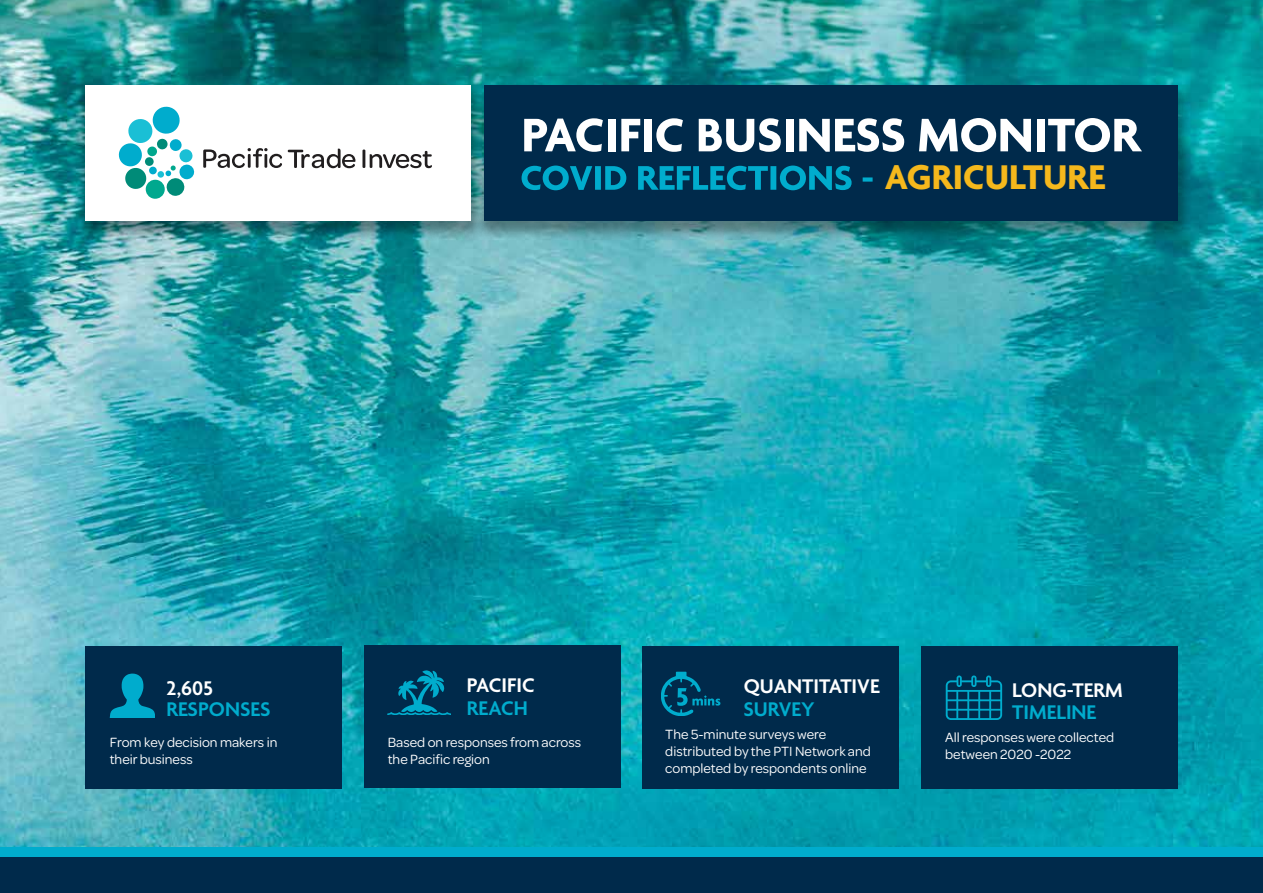
<style>
.page{position:relative;width:1263px;height:893px;background:#fff}
.page>*{position:absolute;margin:0;border:0;box-sizing:border-box;transform-origin:0 0}
.t1{font:700 51px "Agenda";color:#fff}
.t2{font:700 37.05px "Agenda";color:#f5b81c}
.t3{font:600 21.45px "Agenda";color:#fff}
.t4{font:600 21.45px "Agenda";color:#00accd}
.t5{font:14.25px/17.1px "Omnes";color:#fff}
</style>
<div class="page">
<img style="left:0;top:0;width:1263px;height:847px">
<div style="left:474px;top:82px;width:719px;height:160px;background:#000;opacity:.37"></div>
<div style="left:484px;top:85px;width:694px;height:135px;background:#002a4b"></div>
<svg style="left:521px;top:166px;width:351px;height:24px"></svg>
<div style="left:75px;top:82px;width:410px;height:160px;background:#000;opacity:.37"></div>
<div style="left:85px;top:85px;width:385px;height:135px;background:#fff"></div>
<svg style="left:118px;top:106px;width:77px;height:93px"></svg>
<svg style="left:203px;top:148px;width:79px;height:20px"></svg>
<svg style="left:288px;top:149px;width:67px;height:19px"></svg>
<hr style="left:362px;top:150px;width:3px;height:18px;background:#211e1f">
<svg style="left:370px;top:151px;width:62px;height:17px"></svg>
<div style="left:85px;top:646px;width:256px;height:142px;background:#002a4b"></div>
<svg style="left:110px;top:674px;width:44px;height:43px"></svg>
<div style="left:643px;top:646px;width:256px;height:142px;background:#002a4b"></div>
<svg style="left:661px;top:672px;width:59px;height:43px"></svg>
<div style="left:922px;top:646px;width:256px;height:142px;background:#002a4b"></div>
<svg style="left:946px;top:675px;width:56px;height:44px"></svg>
<div style="left:364px;top:645px;width:256px;height:142px;background:#002a4b"></div>
<svg style="left:388px;top:670px;width:63px;height:44px"></svg>
<div style="left:0;top:857px;width:1263px;height:36px;background:#002a4b"></div>
<div style="left:0;top:847px;width:1263px;height:10px;background:#00accd"></div>
<h1 class="t1" style="left:521px;top:108px;width:620px">PACIFIC BUSINESS MONITOR</h1>
<h2 class="t2" style="left:885px;top:157px;width:222px">AGRICULTURE</h2>
<h3 class="t3" style="left:166px;top:677px;width:48px">2,605</h3>
<h3 class="t4" style="left:166px;top:698px;width:106px">RESPONSES</h3>
<p class="t5" style="left:110px;top:733px;width:169px">From key decision makers in their business</p>
<h3 class="t3" style="left:467px;top:674px;width:69px">PACIFIC</h3>
<h3 class="t4" style="left:467px;top:696px;width:62px">REACH</h3>
<p class="t5" style="left:388px;top:733px;width:195px">Based on responses from across the Pacific region</p>
<h3 class="t3" style="left:744px;top:675px;width:137px">QUANTITATIVE</h3>
<h3 class="t4" style="left:743px;top:697px;width:73px">SURVEY</h3>
<p class="t5" style="left:665px;top:724px;width:207px">The 5-minute surveys were distributed by the PTI Network and completed by respondents online</p>
<h3 class="t3" style="left:1012px;top:679px;width:112px">LONG-TERM</h3>
<p class="t5" style="left:945px;top:728px;width:170px">All responses were collected between 2020 -2022</p>
<h3 class="t4" style="left:1012px;top:701px;width:86px">TIMELINE</h3>
</div>
